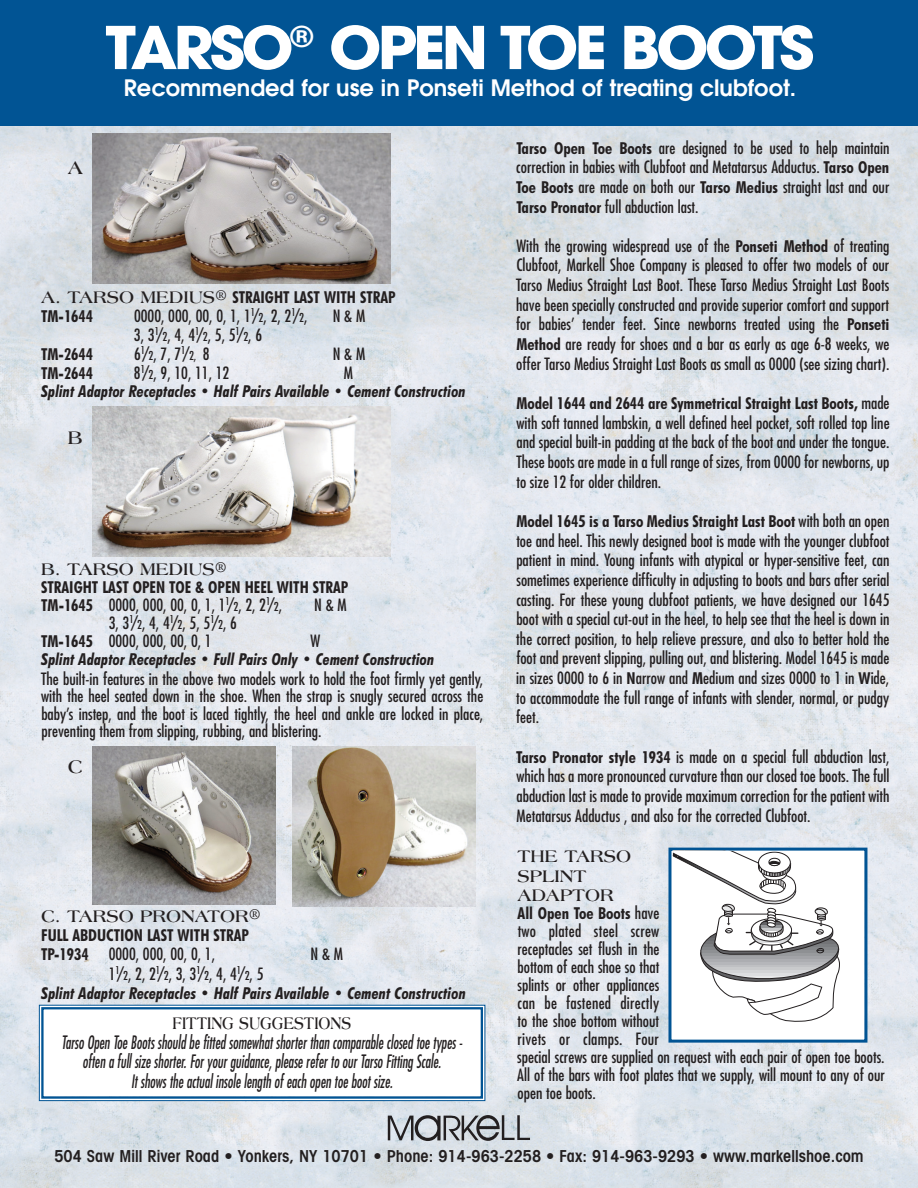
<style>
.page{position:relative;width:918px;height:1188px;background:#fff}
.page>*{position:absolute;margin:0;border:0;box-sizing:border-box;transform-origin:0 0}
.t1{font:700 58.5px "Avant Garde";letter-spacing:-.06em;color:#fff;scale:1.05 1}
.t2{font:600 22.5px "Avant Garde";color:#fff}
.t3{font:700 19.5px "Americana";color:#231f20}
.t4{font:italic condensed 18px/19.5px "Futura";color:#231f20;text-align:center;scale:.79 1}
.t5{font:700 18px/19.5px "Americana";color:#231f20}
.t6{font:700 18px "Americana";color:#231f20;scale:.8 1}
.t7{font:condensed 16.5px/19.6px "Futura";color:#231f20;text-align:justify}
.t8{font:700 condensed 16.5px/18.9px "Futura BT";color:#231f20}
.t9{font:italic 700 condensed 16.5px "Futura BT";color:#231f20}
.t10{font:600 condensed 16.5px "Avant Garde";color:#231f20}
.s1{font-family:"Americana";font-stretch:normal;font-size:18px}
.s2{font-size:12px}
.s3{font-family:"Futura BT";font-weight:700}
.s4{font-family:"Futura";font-weight:400}
</style>
<div class="page">
<img style="left:0;top:126px;width:918px;height:1062px">
<img style="left:92px;top:134px;width:298px;height:150px">
<div style="left:44px;top:1009px;width:437px;height:87px;background:#fff"></div>
<div style="left:39px;top:1005px;width:446px;height:96px;border:1px solid #015494"></div>
<div style="left:41px;top:1007px;width:442px;height:92px;border:2px solid #015494"></div>
<div style="left:0;top:0;width:918px;height:126px;background:#015494"></div>
<div style="left:671px;top:851px;width:193px;height:189px;background:#fff"></div>
<div style="left:668px;top:848px;width:199px;height:195px;border:3px solid #015494"></div>
<svg style="left:672px;top:850px;width:168px;height:172px"></svg>
<svg style="left:388px;top:1115px;width:142px;height:26px;background:#9b9fa4"></svg>
<img style="left:92px;top:407px;width:298px;height:150px">
<img style="left:292px;top:746px;width:183px;height:160px">
<img style="left:92px;top:746px;width:183px;height:158px">
<h1 class="t1" style="left:105px;top:10px;width:677px">TARSO<sup>®</sup> OPEN TOE BOOTS</h1>
<h2 class="t2" style="left:124px;top:73px;width:674px">Recommended for use in Ponseti Method of treating clubfoot.</h2>
<p class="t3" style="left:68px;top:157px;width:17px">A</p>
<p class="t8" style="left:41px;top:288px;width:356px"><span class="s1">A. TARSO MEDIUS</span><sup>®</sup> STRAIGHT LAST WITH STRAP<br>TM-1644</p>
<p class="t7" style="left:134px;top:306px;width:175px">0000, 000, 00, 0, 1, 1<sup>1</sup>/<span class="s2">2</span>, 2, 2<sup>1</sup>/<span class="s2">2</span>,</p>
<p class="t7" style="left:333px;top:306px;width:34px">N&amp;M</p>
<p class="t7" style="left:134px;top:325px;width:130px">3, 3<sup>1</sup>/<span class="s2">2</span>, 4, 4<sup>1</sup>/<span class="s2">2</span>, 5, 5<sup>1</sup>/<span class="s2">2</span>, 6</p>
<p class="t8" style="left:41px;top:344px;width:53px">TM-2644</p>
<p class="t7" style="left:134px;top:344px;width:77px">6<sup>1</sup>/<span class="s2">2</span>, 7, 7<sup>1</sup>/<span class="s2">2,</span> 8</p>
<p class="t7" style="left:333px;top:344px;width:34px">N&amp;M</p>
<p class="t8" style="left:41px;top:363px;width:53px">TM-2644</p>
<p class="t7" style="left:134px;top:363px;width:97px">8<sup>1</sup>/<span class="s2">2</span>, 9, 10, 11, 12</p>
<p class="t7" style="left:344px;top:363px;width:11px">M</p>
<p class="t9" style="left:41px;top:382px;width:426px">Splint Adaptor Receptacles • Half Pairs Available • Cement Construction</p>
<p class="t3" style="left:68px;top:426px;width:16px">B</p>
<p class="t5" style="left:41px;top:559px;width:187px">B. TARSO MEDIUS<sup>®</sup></p>
<p class="t8" style="left:41px;top:577px;width:309px">STRAIGHT LAST OPEN TOE &amp; OPEN HEEL WITH STRAP</p>
<p class="t7" style="left:41px;top:595px;width:242px"><span class="s3">TM-1645</span> 0000, 000, 00, 0, 1, 1<sup>1</sup>/<span class="s2">2</span>, 2, 2<sup>1</sup>/<span class="s2">2</span>,</p>
<p class="t7" style="left:314px;top:595px;width:34px">N&amp;M</p>
<p class="t7" style="left:41px;top:613px;width:197px;line-height:18px;text-indent:67px">3, 3<sup>1</sup>/<span class="s2">2</span>, 4, 4<sup>1</sup>/<span class="s2">2</span>, 5, 5<sup>1</sup>/<span class="s2">2</span>, 6<br><span class="s3">TM-1645</span> 0000, 000, 00, 0, 1</p>
<p class="t7" style="left:311px;top:631px;width:11px">W</p>
<p class="t9" style="left:41px;top:649px;width:395px">Splint Adaptor Receptacles • Full Pairs Only • Cement Construction</p>
<p class="t7" style="left:41px;top:670px;width:444px;line-height:17.2px">The built-in features in the above two models work to hold the foot firmly yet gently, with the heel seated down in the shoe. When the strap is snugly secured across the baby’s instep, and the boot is laced tightly, the heel and ankle are locked in place, preventing them from slipping, rubbing, and blistering.</p>
<p class="t3" style="left:68px;top:756px;width:16px">C</p>
<p class="t5" style="left:41px;top:906px;width:221px">C. TARSO PRONATOR<sup>®</sup></p>
<p class="t8" style="left:41px;top:926px;width:209px">FULL ABDUCTION LAST WITH STRAP</p>
<p class="t7" style="left:41px;top:944px;width:175px"><span class="s3">TP-1934</span> 0000, 000, 00, 0, 1,</p>
<p class="t7" style="left:311px;top:944px;width:34px">N&amp;M</p>
<p class="t7" style="left:109px;top:964px;width:156px">1<sup>1</sup>/<span class="s2">2</span>, 2, 2<sup>1</sup>/<span class="s2">2</span>, 3, 3<sup>1</sup>/<span class="s2">2</span>, 4, 4<sup>1</sup>/<span class="s2">2</span>, 5</p>
<p class="t9" style="left:41px;top:983px;width:426px">Splint Adaptor Receptacles • Half Pairs Available • Cement Construction</p>
<p class="t6" style="left:172px;top:1013px;width:225px">FITTING SUGGESTIONS</p>
<p class="t4" style="left:61px;top:1032px;width:509px">Tarso Open Toe Boots should be fitted somewhat shorter than comparable closed toe types - often a full size shorter. For your guidance, please refer to our Tarso Fitting Scale.<br>It shows the actual insole length of each open toe boot size.</p>
<p class="t7" style="left:516px;top:138px;width:375px"><span class="s3">Tarso Open Toe Boots</span> are designed to be used to help maintain correction in babies with Clubfoot and Metatarsus Adductus. <span class="s3">Tarso Open Toe Boots</span> are made on both our <span class="s3">Tarso Medius</span> straight last and our <span class="s3">Tarso Pronator</span> full abduction last.</p>
<p class="t7" style="left:516px;top:236px;width:375px">With the growing widespread use of the <span class="s3">Ponseti Method</span> of treating Clubfoot, Markell Shoe Company is pleased to offer two models of our Tarso Medius Straight Last Boot. These Tarso Medius Straight Last Boots have been specially constructed and provide superior comfort and support for babies’ tender feet. Since newborns treated using the <span class="s3">Ponseti Method</span> are ready for shoes and a bar as early as age 6-8 weeks, we offer Tarso Medius Straight Last Boots as small as 0000 (see sizing chart).</p>
<p class="t8" style="left:516px;top:394px;width:375px">Model 1644 and 2644 are Symmetrical Straight Last Boots, <span class="s4">made</span></p>
<p class="t7" style="left:516px;top:413px;width:375px">with soft tanned lambskin, a well defined heel pocket, soft rolled top line and special built-in padding at the back of the boot and under the tongue.<br>These boots are made in a full range of sizes, from 0000 for newborns, up to size 12 for older children.</p>
<p class="t8" style="left:516px;top:511px;width:375px">Model 1645 is a Tarso Medius Straight Last Boot <span class="s4">with both an open</span></p>
<p class="t7" style="left:516px;top:531px;width:375px">toe and heel. This newly designed boot is made with the younger clubfoot patient in mind. Young infants with atypical or hyper-sensitive feet, can sometimes experience difficulty in adjusting to boots and bars after serial casting. For these young clubfoot patients, we have designed our 1645 boot with a special cut-out in the heel, to help see that the heel is down in the correct position, to help relieve pressure, and also to better hold the foot and prevent slipping, pulling out, and blistering. Model 1645 is made in sizes 0000 to 6 in <span class="s3">N</span>arrow and <span class="s3">M</span>edium and sizes 0000 to 1 in <span class="s3">W</span>ide, to accommodate the full range of infants with slender, normal, or pudgy feet.</p>
<p class="t7" style="left:516px;top:747px;width:375px"><span class="s3">Tarso Pronator style 1934</span> is made on a special full abduction last, which has a more pronounced curvature than our closed toe boots. The full abduction last is made to provide maximum correction for the patient with Metatarsus Adductus , and also for the corrected Clubfoot.</p>
<p class="t5" style="left:518px;top:847px;width:115px">THE TARSO<br>SPLINT<br>ADAPTOR</p>
<p class="t8" style="left:518px;top:904px;width:143px">All Open Toe Boots <span class="s4">have</span></p>
<p class="t7" style="left:517px;top:922px;width:369px;line-height:18px;text-align:left">two plated steel screw<br>receptacles set flush in the<br>bottom of each shoe so that<br>splints or other appliances<br>can be fastened directly<br>to the shoe bottom without<br>rivets or clamps. Four<br>special screws are supplied on request with each pair of open toe boots.<br>All of the bars with foot plates that we supply, will mount to any of our open toe boots.</p>
<p class="t10" style="left:54px;top:1146px;width:811px">504 Saw Mill River Road • Yonkers, NY 10701 • Phone: 914-963-2258 • Fax: 914-963-9293 • www.markellshoe.com</p>
</div>
